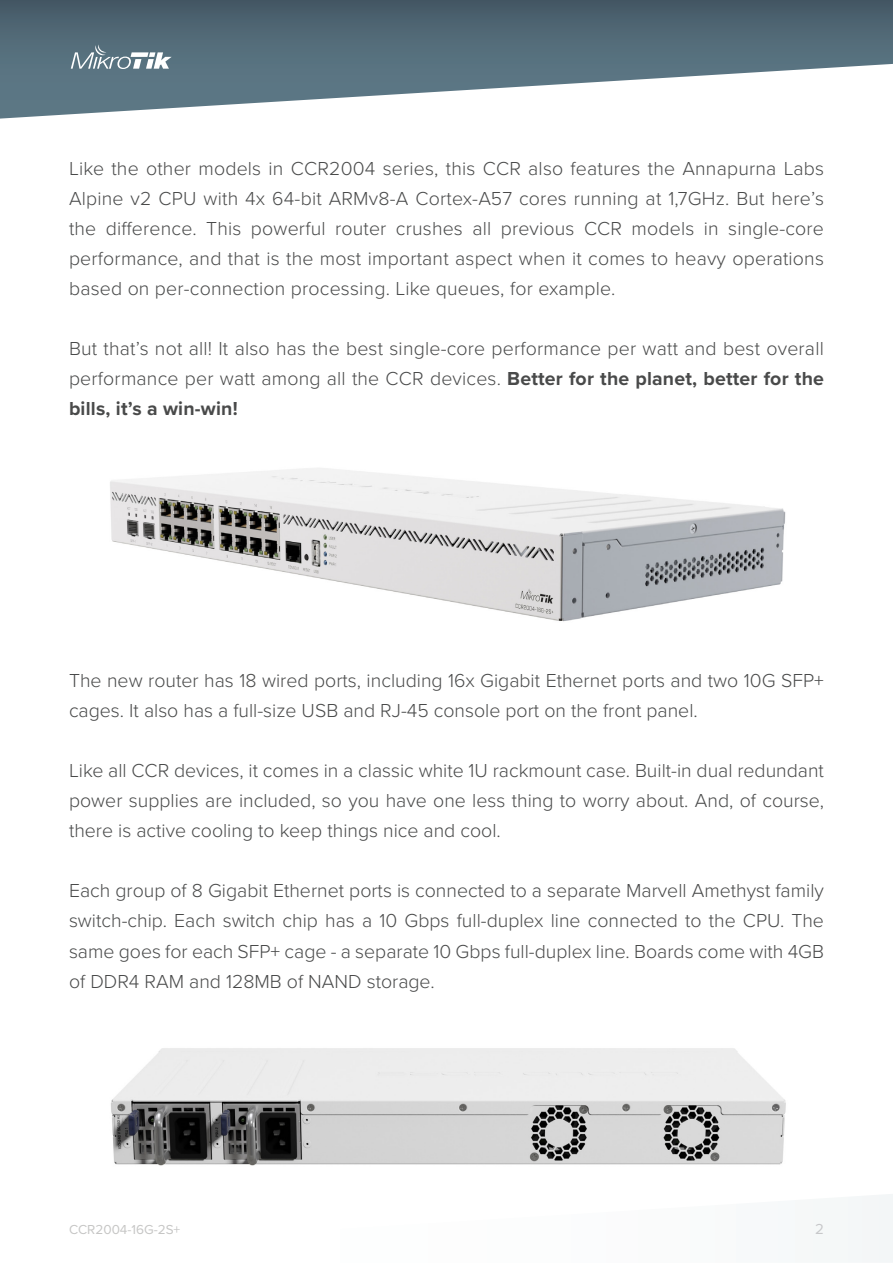
<style>
.page{position:relative;width:893px;height:1263px;background:#fff}
.page>*{position:absolute;margin:0;border:0;box-sizing:border-box;transform-origin:0 0}
.Teksts{font:300 19.5px/30px "Proxima Nova";color:#494a4a;text-align:justify}
.t1{font:15px "Proxima Nova";color:#c7c8ca}
.t2{font:13.5px "Proxima Nova";color:#c6c6c5}
.s1{font-weight:700}
</style>
<div class="page">
<div style="left:848px;top:1194px;width:45px;height:68px;background:#f4f6f7"></div>
<img style="left:111px;top:1048px;width:675px;height:118px">
<img style="left:110px;top:468px;width:676px;height:154px">
<svg style="left:0;top:0;width:893px;height:119px"></svg>
<svg style="left:69px;top:44px;width:103px;height:25px"></svg>
<p class="Teksts" style="left:69px;top:152px;width:756px">Like the other models in CCR2004 series, this CCR also features the Annapurna Labs Alpine v2 CPU with 4x 64-bit ARMv8-A Cortex-A57 cores running at 1,7GHz. But here’s the difference. This powerful router crushes all previous CCR models in single-core performance, and that is the most important aspect when it comes to heavy operations based on per-connection processing. Like queues, for example.</p>
<p class="Teksts" style="left:69px;top:332px;width:756px">But that’s not all! It also has the best single-core performance per watt and best overall performance per watt among all the CCR devices. <span class="s1">Better for the planet, better for the bills, it’s a win-win!</span></p>
<p class="Teksts" style="left:69px;top:665px;width:756px">The new router has 18 wired ports, including 16x Gigabit Ethernet ports and two 10G SFP+ cages. It also has a full-size USB and RJ-45 console port on the front panel.</p>
<p class="Teksts" style="left:69px;top:755px;width:756px">Like all CCR devices, it comes in a classic white 1U rackmount case. Built-in dual redundant power supplies are included, so you have one less thing to worry about. And, of course, there is active cooling to keep things nice and cool.</p>
<p class="Teksts" style="left:69px;top:875px;width:757px">Each group of 8 Gigabit Ethernet ports is connected to a separate Marvell Amethyst family switch-chip. Each switch chip has a 10 Gbps full-duplex line connected to the CPU. The same goes for each SFP+ cage - a separate 10 Gbps full-duplex line. Boards come with 4GB of DDR4 RAM and 128MB of NAND storage.</p>
<p class="t2" style="left:69px;top:1219px;width:113px">CCR2004-16G-2S+</p>
<p class="t1" style="left:815px;top:1218px;width:10px">2</p>
</div>
